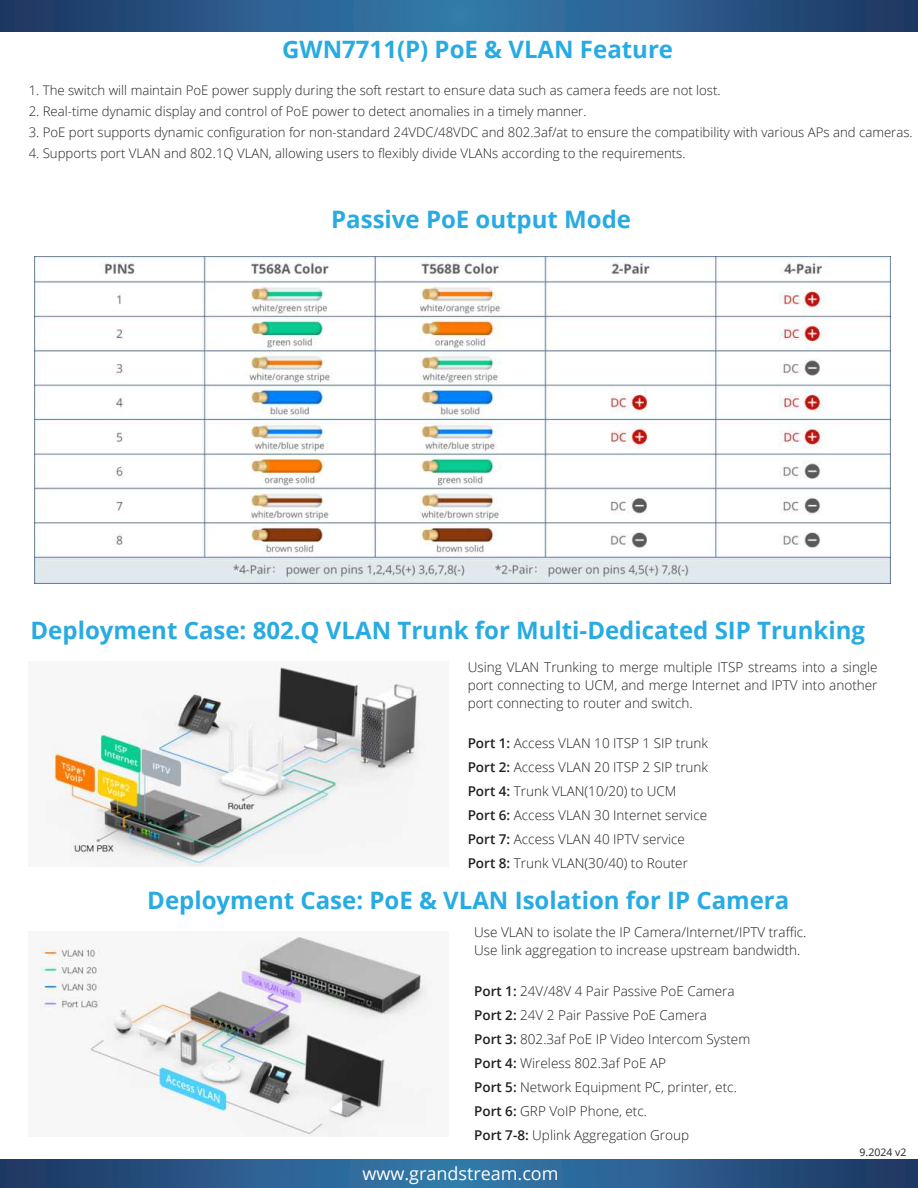
<style>
.page{position:relative;width:918px;height:1188px;background:#fff}
.page>*{position:absolute;margin:0;border:0;box-sizing:border-box;transform-origin:0 0}
.t1{font:700 24px "Open Sans";color:#27abe2}
.t2{font:18px "Open Sans";color:#fff}
.t3{font:300 13.5px/24px "Open Sans";color:#231f20}
.t4{font:300 13.2px "Open Sans";color:#231f20}
.t5{font:10.5px "Open Sans";color:#231f20}
.s1{font-weight:600}
</style>
<div class="page">
<svg style="left:0;top:0;width:918px;height:32px;background:#295988"></svg>
<svg style="left:0;top:1160px;width:918px;height:28px;background:#295988"></svg>
<img style="left:35px;top:256px;width:856px;height:328px">
<img style="left:51px;top:667px;width:371px;height:199px">
<img style="left:39px;top:937px;width:389px;height:199px">
<h1 class="t1" style="left:282px;top:40px;width:392px">GWN7711(P) PoE &amp; VLAN Feature</h1>
<p class="t4" style="left:29px;top:85px;width:694px">1. The switch will maintain PoE power supply during the soft restart to ensure data such as camera feeds are not lost.</p>
<p class="t4" style="left:29px;top:106px;width:559px">2. Real-time dynamic display and control of PoE power to detect anomalies in a timely manner.</p>
<p class="t4" style="left:29px;top:123px;width:886px">3. PoE port supports dynamic con昀椀guration for non-standard 24VDC/48VDC and 802.3af/at to ensure the compatibility with various APs and cameras.</p>
<p class="t4" style="left:29px;top:144px;width:658px">4. Supports port VLAN and 802.1Q VLAN, allowing users to 昀氀exibly divide VLANs according to the requirements.</p>
<h1 class="t1" style="left:331px;top:209px;width:301px">Passive PoE output Mode</h1>
<h1 class="t1" style="left:31px;top:620px;width:836px">Deployment Case: 802.Q VLAN Trunk for Multi-Dedicated SIP Trunking</h1>
<p class="t3" style="left:468px;top:657px;width:411px;line-height:18px;text-align:justify">Using VLAN Trunking to merge multiple ITSP streams into a single port connecting to UCM, and merge Internet and IPTV into another port connecting to router and switch.</p>
<p class="t3" style="left:468px;top:731px;width:242px"><span class="s1">Port 1:</span> Access VLAN 10 ITSP 1 SIP trunk <span class="s1">Port 2:</span> Access VLAN 20 ITSP 2 SIP trunk <span class="s1">Port 4:</span> Trunk VLAN(10/20) to UCM<br><span class="s1">Port 6:</span> Access VLAN 30 Internet service <span class="s1">Port 7:</span> Access VLAN 40 IPTV service <span class="s1">Port 8:</span> Trunk VLAN(30/40) to Router</p>
<h1 class="t1" style="left:147px;top:890px;width:644px">Deployment Case: PoE &amp; VLAN Isolation for IP Camera</h1>
<p class="t3" style="left:474px;top:923px;width:334px;line-height:18px">Use VLAN to isolate the IP Camera/Internet/IPTV tra昀케c.<br>Use link aggregation to increase upstream bandwidth.</p>
<p class="t3" style="left:474px;top:978px;width:278px"><span class="s1">Port 1:</span> 24V/48V 4 Pair Passive PoE Camera <span class="s1">Port 2:</span> 24V 2 Pair Passive PoE Camera<br><span class="s1">Port 3:</span> 802.3af PoE IP Video Intercom System <span class="s1">Port 4:</span> Wireless 802.3af PoE AP<br><span class="s1">Port 5:</span> Network Equipment PC, printer, etc.<br><span class="s1">Port 6:</span> GRP VoIP Phone, etc.<br><span class="s1">Port 7-8:</span> Uplink Aggregation Group</p>
<h2 class="t2" style="left:362px;top:1166px;width:198px">www.grandstream.com</h2>
<p class="t5" style="left:860px;top:1145px;width:48px">9.2024 v2</p>
</div>
